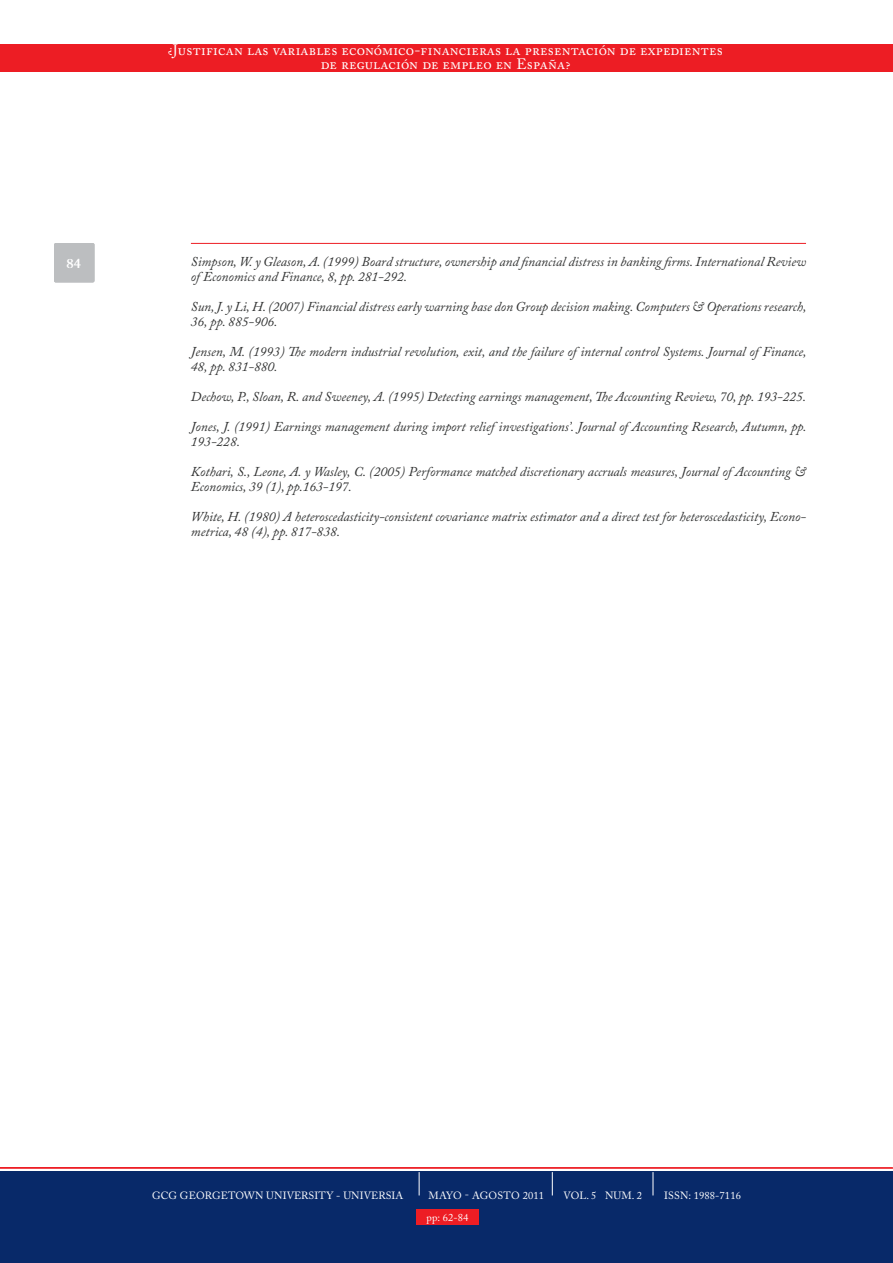
<style>
.page{position:relative;width:893px;height:1263px;background:#fff}
.page>*{position:absolute;margin:0;border:0;box-sizing:border-box;transform-origin:0 0}
.t1{font:15px/13.5px "Adobe Caslon Pro";letter-spacing:.01em;color:#fff;text-align:center}
.t2{font:300 15px "Caslon";color:#fff}
.t3{font:italic 13.5px/15px "Adobe Caslon Pro";letter-spacing:-.005em;color:#323333}
.t4{font:10.5px "Adobe Caslon Pro";letter-spacing:.01em;color:#fff}
</style>
<div class="page">
<hr style="left:0;top:1167px;width:893px;height:1px;background:#ed1d24">
<hr style="left:191px;top:243px;width:615px;height:1px;background:#ed1d24">
<div style="left:0;top:44px;width:893px;height:27px;background:#ed1d24"></div>
<div style="left:0;top:1172px;width:893px;height:91px;background:#082969"></div>
<svg style="left:552px;top:1172px;width:1px;height:23px"></svg>
<svg style="left:419px;top:1172px;width:1px;height:23px"></svg>
<svg style="left:653px;top:1172px;width:1px;height:23px"></svg>
<div style="left:416px;top:1209px;width:63px;height:16px;background:#ed1d24"></div>
<div style="left:54px;top:243px;width:40px;height:39px;background:#bcbec0;border-radius:2px"></div>
<p class="t1" style="left:168px;top:44px;width:557px">¿Justifican las variables económico-financieras la presentación de expedientes de regulación de empleo en España?</p>
<p class="t2" style="left:67px;top:258px;width:16px">84</p>
<p class="t3" style="left:191px;top:254px;width:617px">Simpson, W. y Gleason, A. (1999) Board structure, ownership and financial distress in banking firms. International Review of Economics and Finance, 8, pp. 281-292.</p>
<p class="t3" style="left:191px;top:299px;width:617px">Sun, J. y Li, H. (2007) Financial distress early warning base don Group decision making. Computers &amp; Operations research,<br>36, pp. 885-906.</p>
<p class="t3" style="left:191px;top:344px;width:617px">Jensen, M. (1993) The modern industrial revolution, exit, and the failure of internal control Systems. Journal of Finance,<br>48, pp. 831-880.</p>
<p class="t3" style="left:191px;top:389px;width:617px">Dechow, P., Sloan, R. and Sweeney, A. (1995) Detecting earnings management, The Accounting Review, 70, pp. 193-225.</p>
<p class="t3" style="left:191px;top:419px;width:617px">Jones, J. (1991) Earnings management during import relief investigations’. Journal of Accounting Research, Autumn, pp.<br>193-228.</p>
<p class="t3" style="left:191px;top:464px;width:617px">Kothari, S., Leone, A. y Wasley, C. (2005) Performance matched discretionary accruals measures, Journal of Accounting &amp;<br>Economics, 39 (1), pp.163-197.</p>
<p class="t3" style="left:191px;top:509px;width:617px">White, H. (1980) A heteroscedasticity-consistent covariance matrix estimator and a direct test for heteroscedasticity, Econo&shy;metrica, 48 (4), pp. 817-838.</p>
<p class="t4" style="left:152px;top:1189px;width:253px">GCG GEORGETOWN UNIVERSITY - UNIVERSIA</p>
<p class="t4" style="left:429px;top:1189px;width:10px">mayo</p>
<p class="t4" style="left:465px;top:1189px;width:24px">- Aogosto</p>
<p class="t4" style="left:523px;top:1189px;width:23px">2011</p>
<p class="t4" style="left:563px;top:1189px;width:80px">VOL. 5 NUM. 2</p>
<p class="t4" style="left:664px;top:1189px;width:78px">ISSN: 1988-7116</p>
<p class="t4" style="left:426px;top:1211px;width:43px">pp: 62-84</p>
</div>
